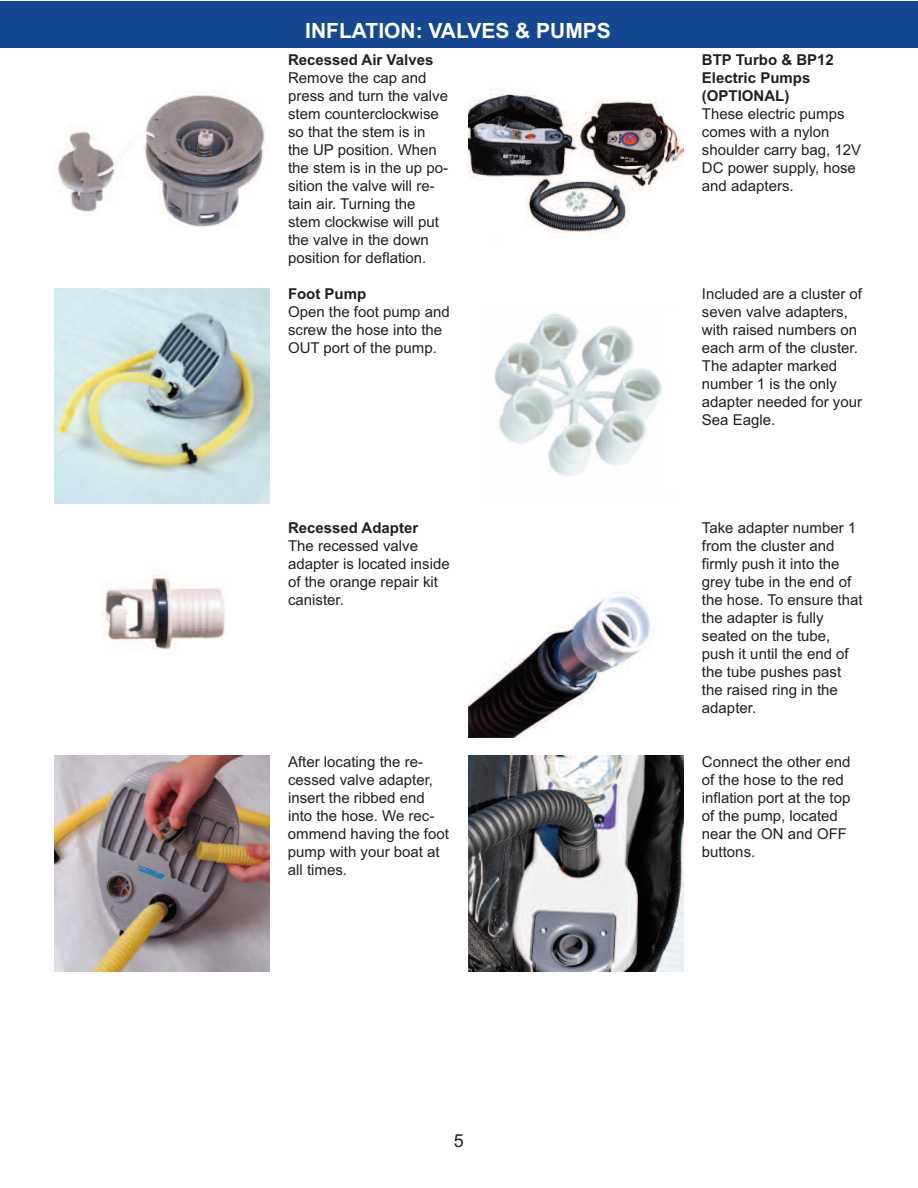
<style>
.page{position:relative;width:918px;height:1188px;background:#fff}
.page>*{position:absolute;margin:0;border:0;box-sizing:border-box;transform-origin:0 0}
.t1{font:700 21px "Arial";color:#fff}
.t2{font:18px "Arial";color:#231f20}
.t3{font:15px/18px "Arial";color:#231f20}
.t4{font:700 15px/18px "Arial";color:#231f20}
</style>
<div class="page">
<img style="left:57px;top:90px;width:210px;height:137px">
<img style="left:54px;top:288px;width:216px;height:216px">
<img style="left:102px;top:573px;width:125px;height:77px">
<img style="left:54px;top:756px;width:216px;height:216px">
<img style="left:468px;top:88px;width:216px;height:146px">
<img style="left:494px;top:314px;width:168px;height:162px">
<img style="left:468px;top:592px;width:186px;height:146px">
<img style="left:468px;top:756px;width:216px;height:216px">
<div style="left:0;top:1px;width:918px;height:46px;background:#154891"></div>
<h1 class="t1" style="left:305px;top:18px;width:307px">INFLATION: VALVES &amp; PUMPS</h1>
<p class="t4" style="left:288px;top:51px;width:147px">Recessed Air Valves</p>
<p class="t3" style="left:288px;top:69px;width:162px">Remove the cap and press and turn the valve stem counterclockwise so that the stem is in the UP position. When the stem is in the up po&shy;sition the valve will re&shy;tain air. Turning the stem clockwise will put the valve in the down position for deflation.</p>
<p class="t4" style="left:288px;top:285px;width:80px">Foot Pump</p>
<p class="t3" style="left:288px;top:303px;width:163px">Open the foot pump and screw the hose into the<br>OUT port of the pump.</p>
<p class="t4" style="left:288px;top:519px;width:132px">Recessed Adapter</p>
<p class="t3" style="left:288px;top:537px;width:163px">The recessed valve adapter is located inside of the orange repair kit canister.</p>
<p class="t3" style="left:288px;top:753px;width:162px">After locating the re&shy;cessed valve adapter, insert the ribbed end into the hose. We rec&shy;ommend having the foot pump with your boat at all times.</p>
<p class="t4" style="left:702px;top:51px;width:133px">BTP Turbo &amp; BP12<br>Electric Pumps (OPTIONAL)</p>
<p class="t3" style="left:702px;top:105px;width:161px">These electric pumps comes with a nylon shoulder carry bag, 12V<br>DC power supply, hose and adapters.</p>
<p class="t3" style="left:702px;top:285px;width:162px">Included are a cluster of seven valve adapters, with raised numbers on each arm of the cluster.<br>The adapter marked number 1 is the only adapter needed for your<br>Sea Eagle.</p>
<p class="t3" style="left:702px;top:519px;width:162px">Take adapter number 1 from the cluster and firmly push it into the grey tube in the end of the hose. To ensure that the adapter is fully seated on the tube, push it until the end of the tube pushes past the raised ring in the adapter.</p>
<p class="t3" style="left:702px;top:753px;width:150px">Connect the other end of the hose to the red inflation port at the top of the pump, located near the ON and OFF buttons.</p>
<p class="t2" style="left:454px;top:1130px;width:12px">5</p>
</div>
